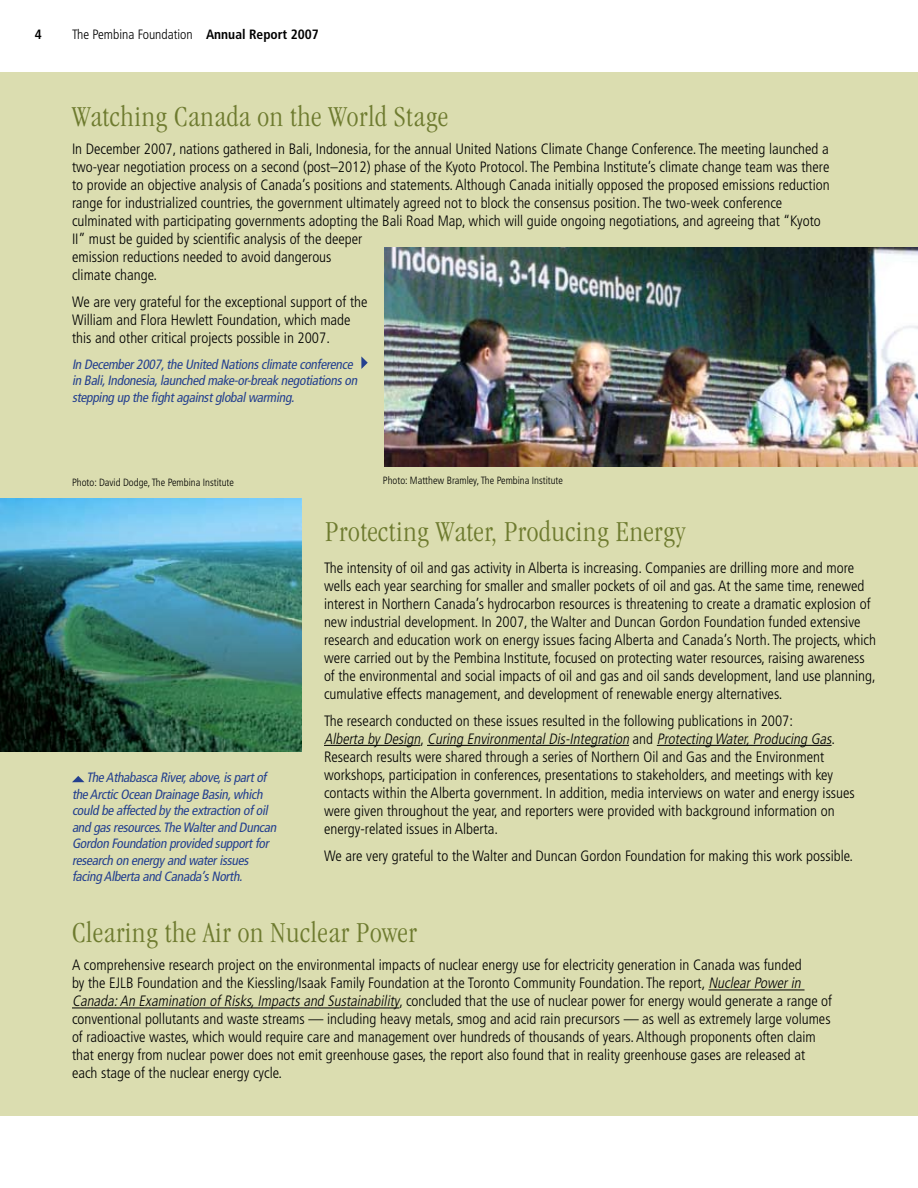
<style>
.page{position:relative;width:918px;height:1188px;background:#fff}
.page>*{position:absolute;margin:0;border:0;box-sizing:border-box;transform-origin:0 0}
.t1{font:300 condensed 30px "Garamond";letter-spacing:.02em;color:#6e7b2f}
.t2{font:300 condensed 15px/18px "Frutiger";color:#000}
.t3{font:italic condensed 13.5px/16.5px "Frutiger";color:#24408f}
.t4{font:300 condensed 13.5px "Frutiger";color:#000}
.t5{font:300 condensed 10.5px "Frutiger";color:#000}
.s1{font-weight:700}
.s2{font-style:italic}
</style>
<div class="page">
<div style="left:0;top:72px;width:918px;height:1044px;background:#dbddb0"></div>
<svg style="left:361px;top:356px;width:7px;height:13px"></svg>
<img style="left:385px;top:248px;width:533px;height:219px">
<hr style="left:324px;top:745px;width:96px;height:1px;background:#000">
<hr style="left:427px;top:745px;width:202px;height:1px;background:#000">
<hr style="left:657px;top:745px;width:175px;height:1px;background:#000">
<img style="left:0;top:499px;width:302px;height:253px">
<svg style="left:72px;top:776px;width:12px;height:6px"></svg>
<hr style="left:708px;top:990px;width:97px;height:1px;background:#000">
<hr style="left:72px;top:1008px;width:327px;height:1px;background:#000">
<p class="t4" style="left:72px;top:27px;width:248px">The Pembina Foundation <span class="s1">Annual Report 2007</span></p>
<h1 class="t1" style="left:72px;top:100px;width:378px">Watching Canada on the World Stage</h1>
<p class="t2" style="left:72px;top:140px;width:759px">In December 2007, nations gathered in Bali, Indonesia, for the annual United Nations Climate Change Conference. The meeting launched a two-year negotiation process on a second (post–2012) phase of the Kyoto Protocol. The Pembina Institute’s climate change team was there to provide an objective analysis of Canada’s positions and statements. Although Canada initially opposed the proposed emissions reduction range for industrialized countries, the government ultimately agreed not to block the consensus position. The two-week conference culminated with participating governments adopting the Bali Road Map, which will guide ongoing negotiations, and agreeing that “Kyoto II” must be guided by scientific analysis of the deeper<br>emission reductions needed to avoid dangerous<br>climate change.</p>
<p class="t2" style="left:72px;top:293px;width:297px">We are very grateful for the exceptional support of the<br>William and Flora Hewlett Foundation, which made this and other critical projects possible in 2007.</p>
<p class="t3" style="left:72px;top:356px;width:289px">In December2007,the United Nationsclimate conference in Bali,Indonesia,launched make-or-break negotiationson stepping up the fightagainstglobalwarming.</p>
<p class="t5" style="left:383px;top:474px;width:182px">Photo: Matthew Bramley, The Pembina Institute</p>
<h1 class="t1" style="left:325px;top:516px;width:362px">Protecting Water, Producing Energy</h1>
<p class="t2" style="left:324px;top:559px;width:554px">The intensity of oil and gas activity in Alberta is increasing. Companies are drilling more and more wells each year searching for smaller and smaller pockets of oil and gas. At the same time, renewed interest in Northern Canada’s hydrocarbon resources is threatening to create a dramatic explosion of new industrial development. In 2007, the Walter and Duncan Gordon Foundation funded extensive research and education work on energy issues facing Alberta and Canada’s North. The projects, which were carried out by the Pembina Institute, focused on protecting water resources, raising awareness of the environmental and social impacts of oil and gas and oil sands development, land use planning, cumulative effects management, and development of renewable energy alternatives.</p>
<p class="t2" style="left:324px;top:712px;width:532px">The research conducted on these issues resulted in the following publications in 2007:<br><span class="s2">Alberta byDesign</span>, <span class="s2">Curing EnvironmentalDis-Integration</span> a n d <span class="s2">Protecting Water,Producing Gas</span>.<br>Research results were shared through a series of Northern Oil and Gas and the Environment workshops, participation in conferences, presentations to stakeholders, and meetings with key contacts within the Alberta government. In addition, media interviews on water and energy issues were given throughout the year, and reporters were provided with background information on energy-related issues in Alberta.</p>
<p class="t2" style="left:324px;top:847px;width:531px">We are very grateful to the Walter and Duncan Gordon Foundation for making this work possible.</p>
<p class="t5" style="left:72px;top:477px;width:164px">Photo: David Dodge, The Pembina Institute</p>
<p class="t3" style="left:72px;top:769px;width:209px;text-indent:14px">The Athabasca River,above,ispartof the ArcticOcean Drainage Basin,which could be affected by the extraction ofoil and gasresources.The Walterand Duncan Gordon Foundation provided supportfor research on energy and waterissues facing Alberta and Canada’sNorth.</p>
<h1 class="t1" style="left:72px;top:916px;width:346px">Clearing the Air on Nuclear Power</h1>
<p class="t2" style="left:72px;top:956px;width:762px">A comprehensive research project on the environmental impacts of nuclear energy use for electricity generation in Canada was funded<br>by the EJLB Foundation and the Kiessling/Isaak Family Foundation at the Toronto Community Foundation. The report, <span class="s2">NuclearPowerin Canada:An Examination ofRisks,Impactsand Sustainability</span>, concluded that the use of nuclear power for energy would generate a range of conventional pollutants and waste streams — including heavy metals, smog and acid rain precursors — as well as extremely large volumes of radioactive wastes, which would require care and management over hundreds of thousands of years. Although proponents often claim that energy from nuclear power does not emit greenhouse gases, the report also found that in reality greenhouse gases are released at each stage of the nuclear energy cycle.</p>
</div>
